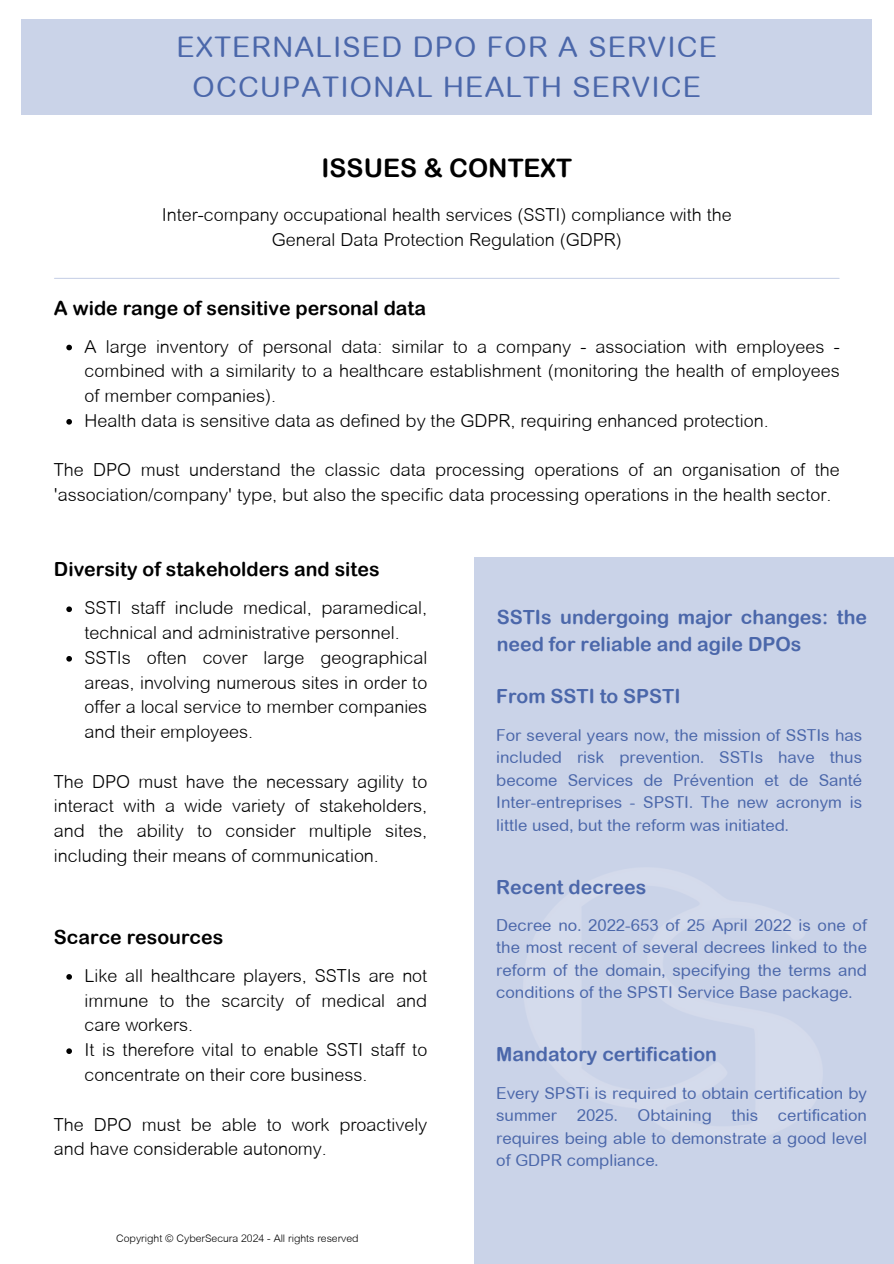
<style>
.page{position:relative;width:894px;height:1264px;background:#fff}
.page>*{position:absolute;margin:0;border:0;box-sizing:border-box;transform-origin:0 0}
.t1{font:28.5px/39.3px "Arial Rounded MT";letter-spacing:.045em;color:#4b67aa;text-align:center}
.t2{font:25.5px "Arial Rounded MT Bold";color:#000}
.t3{font:19.5px/27px "Arial Rounded MT Bold";color:#4b67aa}
.t4{font:19.5px "Arial Rounded MT Bold";color:#000}
.t5{font:300 18px/24.8px "Arial Rounded MT";color:#000;text-align:justify}
.t6{font:16.5px/22.5px "Arial Rounded MT";color:#4b67aa;text-align:justify}
.t7{font:300 10.5px "Arial Rounded MT";color:#000}
</style>
<div class="page">
<div style="left:22px;top:19px;width:849px;height:96px;background:#cad3e8"></div>
<div style="left:474px;top:557px;width:419px;height:706px;background:#cad3e8"></div>
<hr style="left:54px;top:278px;width:784px;height:1px;background:#cad3e8">
<svg style="left:66px;top:345px;width:6px;height:5px"></svg>
<svg style="left:66px;top:419px;width:6px;height:5px"></svg>
<svg style="left:66px;top:606px;width:6px;height:6px"></svg>
<svg style="left:66px;top:656px;width:6px;height:5px"></svg>
<svg style="left:66px;top:974px;width:6px;height:5px"></svg>
<svg style="left:66px;top:1048px;width:6px;height:5px"></svg>
<h1 class="t1" style="left:176px;top:27px;width:542px">EXTERNALISED DPO FOR A SERVICE<br>OCCUPATIONAL HEALTH SERVICE</h1>
<h2 class="t2" style="left:321px;top:153px;width:252px">ISSUES &amp; CONTEXT</h2>
<p class="t5" style="left:162px;top:202px;width:571px;text-align:center">Inter-company occupational health services (SSTI) compliance with the<br>General Data Protection Regulation (GDPR)</p>
<h3 class="t4" style="left:54px;top:296px;width:373px">A wide range of sensitive personal data</h3>
<p class="t5" style="left:85px;top:334px;width:756px">A large inventory of personal data: similar to a company - association with employees - combined with a similarity to a healthcare establishment (monitoring the health of employees of member companies).</p>
<p class="t5" style="left:85px;top:408px;width:685px">Health data is sensitive data as defined by the GDPR, requiring enhanced protection.</p>
<h3 class="t5" style="left:54px;top:457px;width:787px">The DPO must understand the classic data processing operations of an organisation of the 'association/company' type, but also the specific data processing operations in the health sector.</h3>
<h3 class="t4" style="left:54px;top:557px;width:327px">Diversity of stakeholders and sites</h3>
<p class="t5" style="left:85px;top:595px;width:344px">SSTI staff include medical, paramedical, technical and administrative personnel.</p>
<p class="t5" style="left:85px;top:645px;width:344px">SSTIs often cover large geographical areas, involving numerous sites in order to offer a local service to member companies and their employees.</p>
<p class="t5" style="left:54px;top:768px;width:375px">The DPO must have the necessary agility to interact with a wide variety of stakeholders, and the ability to consider multiple sites, including their means of communication.</p>
<h3 class="t4" style="left:54px;top:925px;width:171px">Scarce resources</h3>
<h3 class="t5" style="left:85px;top:963px;width:344px">Like all healthcare players, SSTIs are not immune to the scarcity of medical and care workers.</h3>
<h4 class="t5" style="left:85px;top:1037px;width:344px">It is therefore vital to enable SSTI staff to concentrate on their core business.</h4>
<h3 class="t5" style="left:54px;top:1111px;width:375px">The DPO must be able to work proactively and have considerable autonomy.</h3>
<h3 class="t7" style="left:116px;top:1232px;width:244px">Copyright © CyberSecura 2024 - All rights reserved</h3>
<p class="t3" style="left:496px;top:603px;width:371px">SSTIs undergoing major changes: the need for reliable and agile DPOs</p>
<h3 class="t3" style="left:496px;top:682px;width:186px">From SSTI to SPSTI</h3>
<p class="t6" style="left:496px;top:723px;width:367px">For several years now, the mission of SSTIs has included risk prevention. SSTIs have thus become Services de Prévention et de Santé Inter-entreprises - SPSTI. The new acronym is little used, but the reform was initiated.</p>
<p class="t3" style="left:496px;top:873px;width:151px">Recent decrees</p>
<p class="t6" style="left:496px;top:913px;width:372px">Decree no. 2022-653 of 25 April 2022 is one of the most recent of several decrees linked to the reform of the domain, specifying the terms and conditions of the SPSTI Service Base package.</p>
<p class="t3" style="left:496px;top:1040px;width:222px">Mandatory certification</p>
<h4 class="t6" style="left:496px;top:1081px;width:372px">Every SPSTi is required to obtain certification by summer 2025. Obtaining this certification requires being able to demonstrate a good level of GDPR compliance.</h4>
</div>
